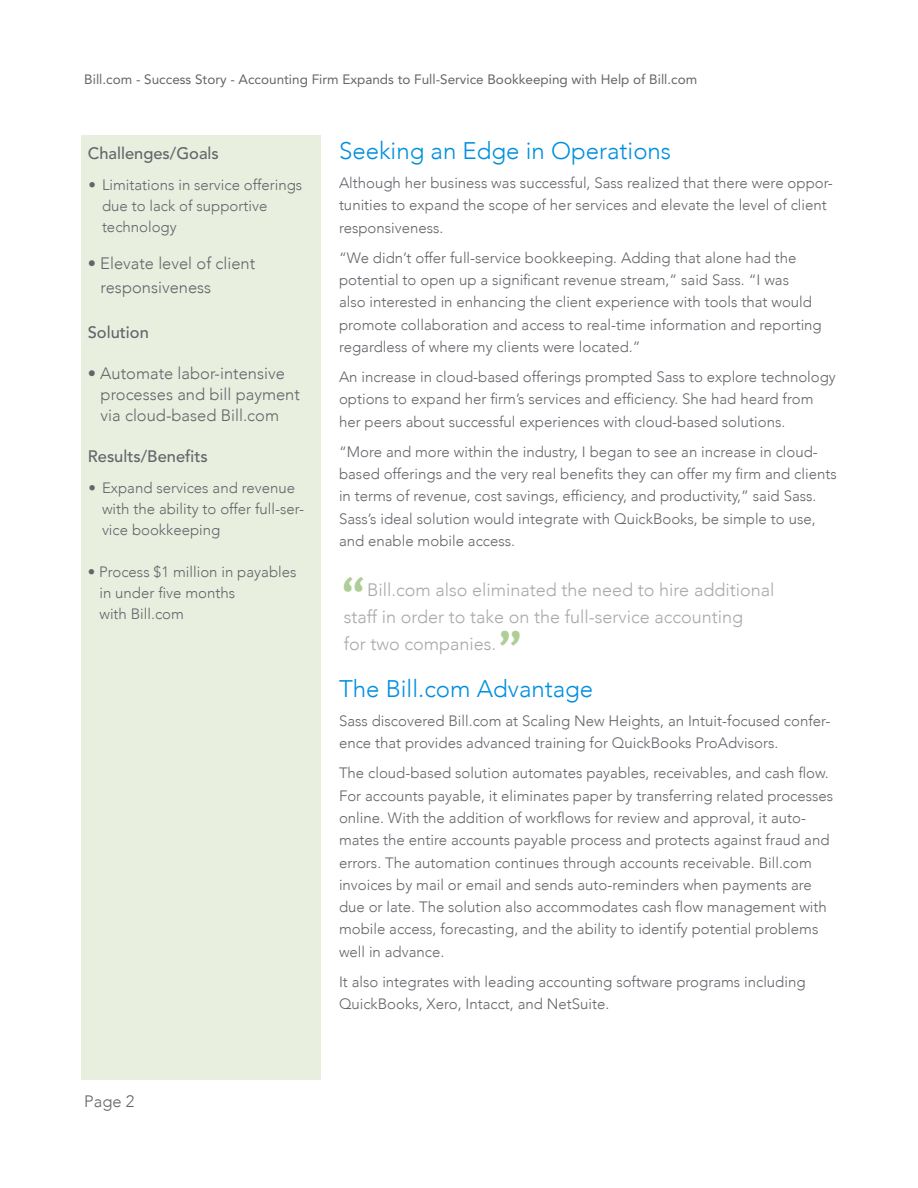
<style>
.page{position:relative;width:918px;height:1188px;background:#fff}
.page>*{position:absolute;margin:0;border:0;box-sizing:border-box;transform-origin:0 0}
.PullQuotes{font:700 48px "Trebuchet MS";color:#afcd97}
.SubHeader{font:300 24px "Avenir";color:#008fde}
.PullQuotes-2{font:300 18px/27px "Avenir";color:#a9a8aa}
.CoProfile{font:300 16.5px/21px "Avenir";color:#63656a}
.CoProfile-2{font:500 16.5px "Avenir LT Std";color:#63656a}
.Body{font:300 16.5px "Avenir";color:#63656a}
.Body-2{font:300 15px/22.4px "Avenir";color:#63656a}
.CoProfile-3{font:300 15px/21px "Avenir";color:#63656a}
.Body-3{font:13.5px "Avenir LT Std";color:#63656a}
</style>
<div class="page">
<div style="left:81px;top:135px;width:240px;height:945px;background:#e9efdf"></div>
<p class="Body-3" style="left:84px;top:71px;width:615px">Bill.com - Success Story - Accounting Firm Expands to Full-Service Bookkeeping with Help of Bill.com</p>
<p class="CoProfile-2" style="left:88px;top:144px;width:133px">Challenges/Goals</p>
<p class="Body-2" style="left:102px;top:174px;width:202px;line-height:21px;text-indent:-14px">• Limitations in service offerings due to lack of supportive technology</p>
<p class="CoProfile" style="left:101px;top:252px;width:156px;line-height:24px;text-indent:-13px">• Elevate level of client responsiveness</p>
<p class="CoProfile-2" style="left:88px;top:322px;width:63px">Solution</p>
<p class="CoProfile" style="left:101px;top:363px;width:201px;text-indent:-13px">• Automate labor-intensive processes and bill payment via cloud-based Bill.com</p>
<p class="CoProfile-2" style="left:88px;top:447px;width:122px">Results/Benefits</p>
<p class="Body-2" style="left:102px;top:478px;width:204px;line-height:21px;text-indent:-14px">• Expand services and revenue with the ability to offer full-ser&shy;vice bookkeeping</p>
<p class="CoProfile-3" style="left:99px;top:562px;width:199px;text-indent:-12px">• Process $1 million in payables in under five months<br>with Bill.com</p>
<p class="Body" style="left:84px;top:1092px;width:52px">Page 2</p>
<p class="SubHeader" style="left:339px;top:137px;width:334px">Seeking an Edge in Operations</p>
<p class="Body-2" style="left:339px;top:172px;width:495px">Although her business was successful, Sass realized that there were oppor&shy;tunities to expand the scope of her services and elevate the level of client responsiveness.</p>
<p class="Body-2" style="left:339px;top:246px;width:484px">“We didn’t offer full-service bookkeeping. Adding that alone had the potential to open up a significant revenue stream,” said Sass. “I was<br>also interested in enhancing the client experience with tools that would promote collaboration and access to real-time information and reporting regardless of where my clients were located.”</p>
<p class="Body-2" style="left:339px;top:366px;width:498px">An increase in cloud-based offerings prompted Sass to explore technology options to expand her firm’s services and efficiency. She had heard from her peers about successful experiences with cloud-based solutions.</p>
<p class="Body-2" style="left:339px;top:440px;width:499px">“More and more within the industry, I began to see an increase in cloud&shy;based offerings and the very real benefits they can offer my firm and clients in terms of revenue, cost savings, efficiency, and productivity,” said Sass.<br>Sass’s ideal solution would integrate with QuickBooks, be simple to use, and enable mobile access.</p>
<p class="PullQuotes" style="left:339px;top:565px;width:30px">“</p>
<p class="PullQuotes-2" style="left:344px;top:576px;width:432px;text-indent:23px">Bill.com also eliminated the need to hire additional staff in order to take on the full-service accounting<br>for two companies.</p>
<p class="PullQuotes" style="left:496px;top:619px;width:30px">”</p>
<p class="SubHeader" style="left:339px;top:674px;width:256px">The Bill.com Advantage</p>
<p class="Body-2" style="left:339px;top:710px;width:493px">Sass discovered Bill.com at Scaling New Heights, an Intuit-focused confer&shy;ence that provides advanced training for QuickBooks ProAdvisors.</p>
<p class="Body-2" style="left:339px;top:762px;width:496px">The cloud-based solution automates payables, receivables, and cash flow.<br>For accounts payable, it eliminates paper by transferring related processes online. With the addition of workflows for review and approval, it auto&shy;mates the entire accounts payable process and protects against fraud and errors. The automation continues through accounts receivable. Bill.com invoices by mail or email and sends auto-reminders when payments are due or late. The solution also accommodates cash flow management with mobile access, forecasting, and the ability to identify potential problems well in advance.</p>
<p class="Body-2" style="left:339px;top:971px;width:468px">It also integrates with leading accounting software programs including<br>QuickBooks, Xero, Intacct, and NetSuite.</p>
</div>
